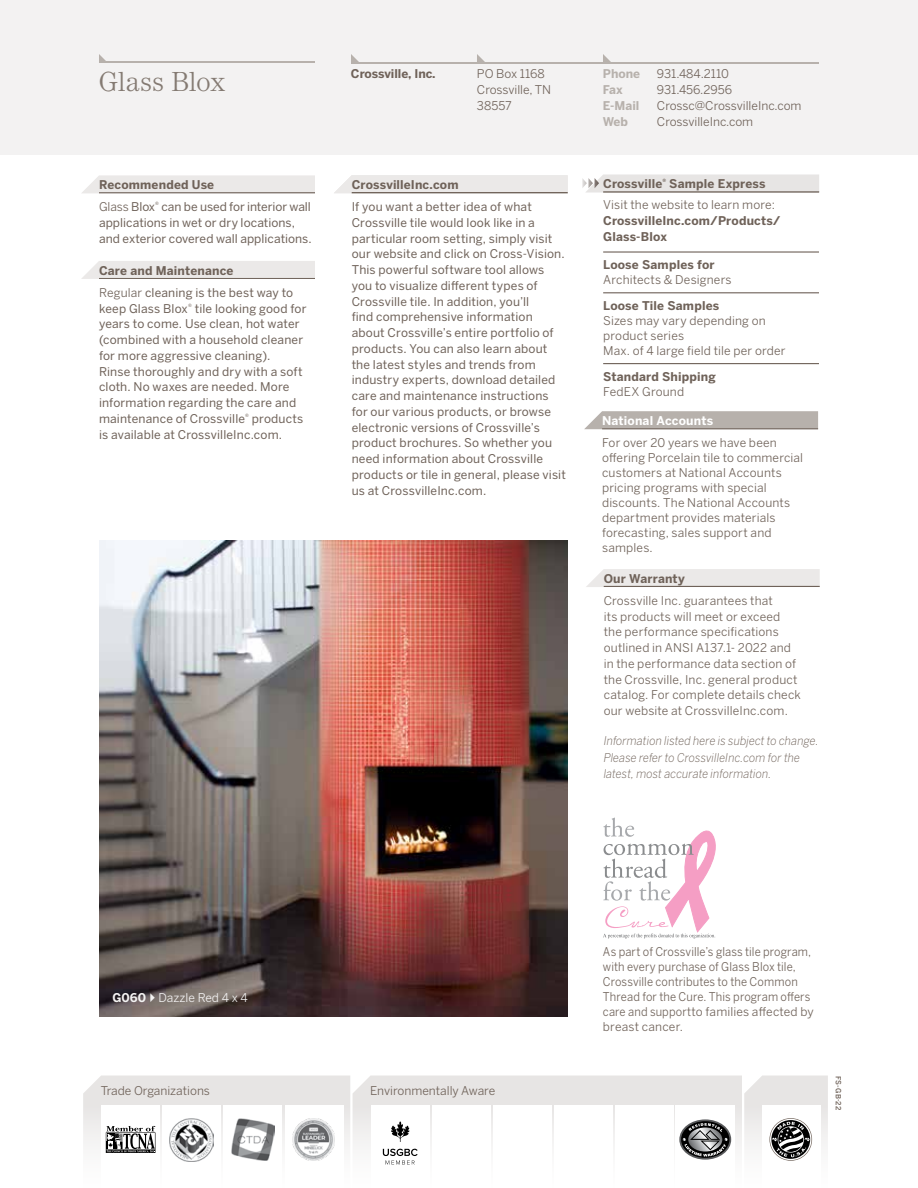
<style>
.page{position:relative;width:918px;height:1188px;background:#fff}
.page>*{position:absolute;margin:0;border:0;box-sizing:border-box;transform-origin:0 0}
.t1{font:300 28.5px "Century EF";letter-spacing:-.02em;color:#847a72}
.t2{font:12px/15.8px "Benton Sans";letter-spacing:.01em;color:#6f6259}
.t3{font:12px/15.8px "Benton Sans";letter-spacing:.01em;color:#6f6259}
.t4{font:700 12px/15.8px "Benton Sans";letter-spacing:.015em;color:#6f6259}
.t5{font:12px/15px "Benton Sans";letter-spacing:.01em;color:#6f6259;scale:.93 1}
.t6{font:italic 300 12px/16.5px "Benton Sans";letter-spacing:.005em;color:#6f6259;scale:.93 1}
.t7{font:700 12px "Benton Sans";color:#b7b1ac}
.t8{font:12px "Benton Sans";color:#f3f2f2}
.t9{font:700 12px "Benton Sans";letter-spacing:.015em;color:#fff}
.t10{font:500 7.2px "Benton Sans";color:#6f6259}
.s1{font-style:inherit}
.s2{font-weight:700}
</style>
<div class="page">
<div style="left:0;top:0;width:918px;height:155px;background:#f3f2f2"></div>
<svg style="left:83px;top:1076px;width:745px;height:89px"></svg>
<hr style="left:99px;top:62px;width:216px;height:1px;background:#b7b1ac">
<svg style="left:99px;top:54px;width:9px;height:8px"></svg>
<svg style="left:477px;top:54px;width:8px;height:8px"></svg>
<svg style="left:351px;top:54px;width:8px;height:8px"></svg>
<svg style="left:603px;top:54px;width:8px;height:8px"></svg>
<hr style="left:351px;top:62px;width:468px;height:1px;background:#b7b1ac">
<svg style="left:82px;top:175px;width:233px;height:18px;background:#eceae9"></svg>
<hr style="left:99px;top:192px;width:216px;height:1px;background:#6f6259">
<div style="left:81px;top:261px;width:234px;height:18px;background:#ebe9e8"></div>
<hr style="left:99px;top:278px;width:216px;height:1px;background:#6f6259">
<div style="left:334px;top:175px;width:234px;height:18px;background:#ebe9e8"></div>
<hr style="left:352px;top:192px;width:216px;height:1px;background:#6f6259">
<img style="left:99px;top:540px;width:468px;height:476px">
<svg style="left:586px;top:569px;width:234px;height:18px;background:#eae8e7"></svg>
<hr style="left:604px;top:586px;width:216px;height:1px;background:#6f6259">
<svg style="left:584px;top:411px;width:234px;height:18px;background:#bab5b0"></svg>
<hr style="left:602px;top:428px;width:216px;height:1px;background:#6f6259">
<hr style="left:603px;top:251px;width:216px;height:2px;background:#6f6259">
<hr style="left:603px;top:292px;width:216px;height:1px;background:#6f6259">
<hr style="left:603px;top:363px;width:216px;height:1px;background:#6f6259">
<svg style="left:582px;top:175px;width:237px;height:18px;background:#dfdcda"></svg>
<svg style="left:603px;top:818px;width:113px;height:120px"></svg>
<svg style="left:150px;top:993px;width:5px;height:9px"></svg>
<h1 class="t1" style="left:99px;top:65px;width:128px">Glass Blox</h1>
<p class="t4" style="left:351px;top:66px;width:86px">Crossville, Inc.</p>
<p class="t3" style="left:477px;top:66px;width:76px">PO Box 1168<br>Crossville, TN<br>38557</p>
<p class="t7" style="left:603px;top:66px;width:39px">Phone</p>
<p class="t3" style="left:657px;top:66px;width:74px">931.484.2110</p>
<p class="t7" style="left:603px;top:82px;width:21px">Fax</p>
<p class="t3" style="left:657px;top:82px;width:77px">931.456.2956</p>
<p class="t7" style="left:603px;top:98px;width:38px">E-Mail</p>
<p class="t3" style="left:657px;top:98px;width:146px">Crossc@CrossvilleInc.com</p>
<p class="t7" style="left:603px;top:114px;width:27px">Web</p>
<p class="t3" style="left:657px;top:113px;width:98px">CrossvilleInc.com</p>
<p class="t4" style="left:99px;top:177px;width:117px">Recommended Use</p>
<p class="t2" style="left:99px;top:199px;width:214px"><span class="s1">Glass</span> Blox<sup>®</sup> can be used for interior wall applications in wet or dry locations, and exterior covered wall applications.</p>
<p class="t4" style="left:99px;top:263px;width:136px">Care and Maintenance</p>
<p class="t2" style="left:99px;top:285px;width:209px"><span class="s1">Regular</span> cleaning is the best way to keep Glass Blox<sup>®</sup> tile looking good for years to come. Use clean, hot water (combined with a household cleaner for more aggressive cleaning).<br>Rinse thoroughly and dry with a soft cloth. No waxes are needed. More information regarding the care and maintenance of Crossville<sup>®</sup> products is available at CrossvilleInc.com.</p>
<p class="t4" style="left:352px;top:177px;width:83px">Our Warranty</p>
<p class="t4" style="left:352px;top:177px;width:108px">CrossvilleInc.com</p>
<p class="t4" style="left:603px;top:176px;width:164px">Crossville<sup>®</sup> Sample Express</p>
<p class="t2" style="left:352px;top:199px;width:216px">If you want a better idea of what Crossville tile would look like in a particular room setting, simply visit our website and click on Cross-Vision.<br>This powerful software tool allows you to visualize different types of Crossville tile. In addition, you’ll<br>find comprehensive information about Crossville’s entire portfolio of products. You can also learn about the latest styles and trends from industry experts, download detailed care and maintenance instructions for our various products, or browse electronic versions of Crossville’s product brochures. So whether you need information about Crossville products or tile in general, please visit us at CrossvilleInc.com.</p>
<p class="t3" style="left:603px;top:197px;width:173px">Visit the website to learn more:</p>
<p class="t4" style="left:603px;top:213px;width:179px">CrossvilleInc.com/Products/<br>Glass-Blox</p>
<p class="t4" style="left:603px;top:257px;width:113px">Loose Samples for</p>
<p class="t3" style="left:603px;top:272px;width:130px">Architects &amp; Designers</p>
<p class="t4" style="left:603px;top:298px;width:118px">Loose Tile Samples</p>
<p class="t3" style="left:603px;top:313px;width:184px;line-height:15px">Sizes may vary depending on product series<br>Max. of 4 large field tile per order</p>
<p class="t4" style="left:603px;top:369px;width:114px">Standard Shipping</p>
<p class="t3" style="left:603px;top:384px;width:83px">FedEX Ground</p>
<p class="t9" style="left:602px;top:413px;width:113px">National Accounts</p>
<p class="t3" style="left:602px;top:436px;width:203px;line-height:15px">For over 20 years we have been offering Porcelain tile to commercial customers at National Accounts pricing programs with special discounts. The National Accounts department provides materials forecasting, sales support and samples.</p>
<p class="t4" style="left:604px;top:571px;width:83px">Our Warranty</p>
<p class="t3" style="left:604px;top:593px;width:199px">Crossville Inc. guarantees that<br>its products will meet or exceed the performance specifications outlined in ANSI A137.1- 2022 and in the performance data section of the Crossville, Inc. general product catalog. For complete details check our website at CrossvilleInc.com.</p>
<p class="t6" style="left:604px;top:733px;width:233px">Information listed here is subject to change.<br>Please refer to CrossvilleInc.com for the latest, most accurate information.</p>
<p class="t8" style="left:113px;top:990px;width:137px"><span class="s2">G060</span> Dazzle Red 4 x 4</p>
<p class="t5" style="left:603px;top:945px;width:228px">As part of Crossville’s glass tile program, with every purchase of Glass Blox tile, Crossville contributes to the Common Thread for the Cure. This program offers care and supportto families affected by breast cancer.</p>
<p class="t3" style="left:101px;top:1082px;width:111px">Trade Organizations</p>
<p class="t3" style="left:370px;top:1082px;width:127px">Environmentally Aware</p>
<p class="t10" style="left:843px;top:1076px;width:36px;rotate:90deg">FS-GB-22</p>
</div>
